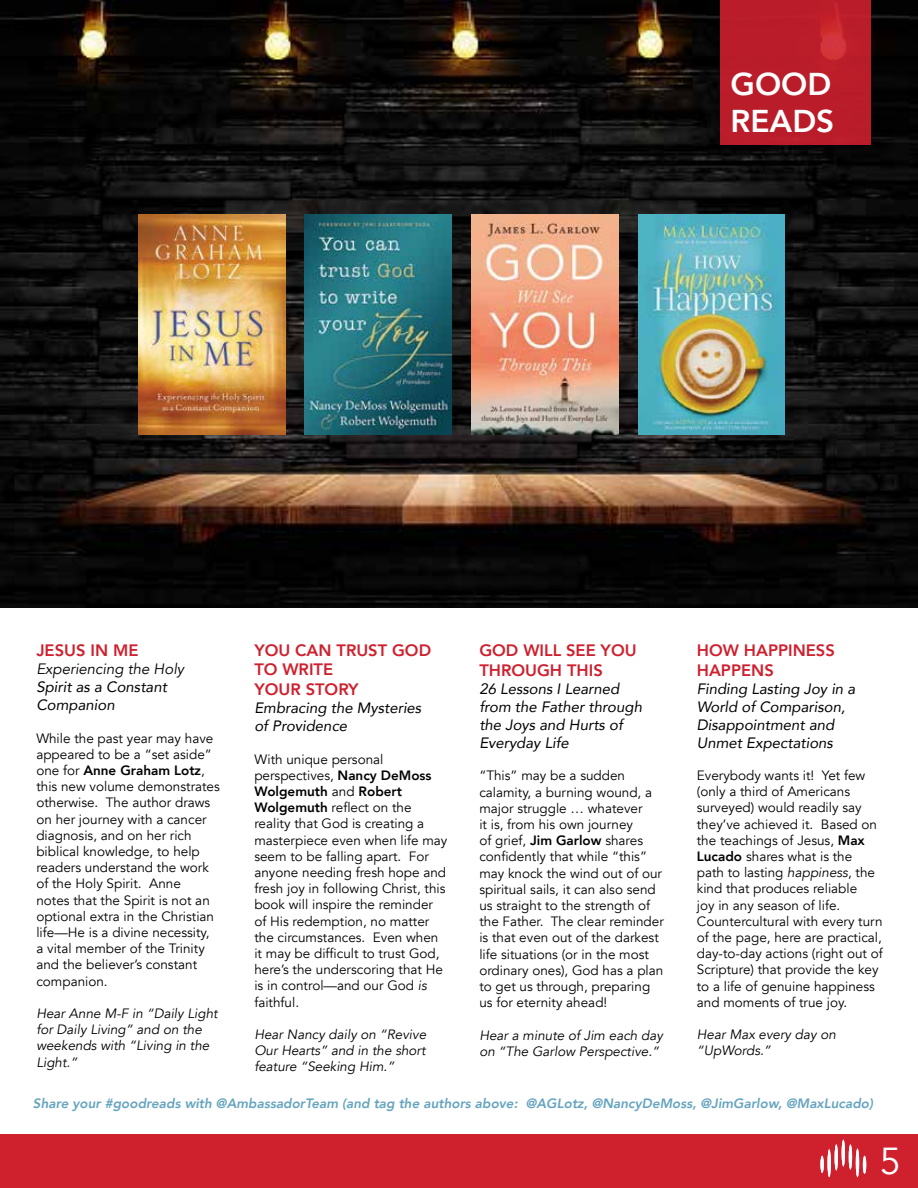
<style>
.page{position:relative;width:918px;height:1188px;background:#fff}
.page>*{position:absolute;margin:0;border:0;box-sizing:border-box;transform-origin:0 0}
.t1{font:37.5px "Avenir";color:#fff}
.t2{font:800 31.5px/37.8px "Avenir";color:#fff}
.t3{font:800 16.5px/19.8px "Avenir";color:#cf202e}
.t4{font:italic 15px/18px "Avenir";color:#000}
.t5{font:italic 15px "Avenir";color:#000}
.t6{font:13.5px/16.2px "Avenir";color:#000}
.t7{font:italic 13.5px/16.2px "Avenir";color:#000}
.t8{font:italic 800 13.5px "Avenir";color:#65a4bf}
.s1{font-weight:800}
.s2{font-style:italic}
</style>
<div class="page">
<img style="left:1px;top:0;width:917px;height:608px">
<div style="left:0;top:1134px;width:918px;height:54px;background:#cf202e"></div>
<div style="left:720px;top:0;width:150px;height:145px;background:#ba1d29"></div>
<hr style="left:842px;top:1140px;width:3px;height:26px;background:#fff;border-radius:50%">
<hr style="left:849px;top:1144px;width:3px;height:26px;background:#fff;border-radius:50%">
<hr style="left:856px;top:1149px;width:3px;height:28px;background:#fff;border-radius:50%">
<hr style="left:863px;top:1156px;width:3px;height:18px;background:#fff;border-radius:50%">
<svg style="left:820px;top:1156px;width:4px;height:17px"></svg>
<hr style="left:828px;top:1149px;width:3px;height:28px;background:#fff;border-radius:50%">
<hr style="left:835px;top:1144px;width:3px;height:26px;background:#fff;border-radius:50%">
<img style="left:305px;top:215px;width:146px;height:219px">
<img style="left:138px;top:215px;width:147px;height:219px">
<img style="left:638px;top:215px;width:147px;height:219px">
<img style="left:471px;top:215px;width:147px;height:219px">
<h2 class="t2" style="left:731px;top:65px;width:105px">GOOD<br>READS</h2>
<p class="t3" style="left:254px;top:640px;width:178px">YOU CAN TRUST GOD<br>TO WRITE<br>YOUR STORY</p>
<p class="t4" style="left:254px;top:699px;width:169px">Embracing the Mysteries of Providence</p>
<p class="t6" style="left:254px;top:751px;width:195px">With unique personal perspectives, <span class="s1">Nancy DeMoss<br>Wolgemuth</span> and <span class="s1">Robert<br>Wolgemuth</span> reflect on the reality that God is creating a masterpiece even when life may seem to be falling apart. For anyone needing fresh hope and fresh joy in following Christ, this book will inspire the reminder of His redemption, no matter the circumstances. Even when it may be difficult to trust God, here’s the underscoring that He is in control—and our God <span class="s2">is </span>faithful.</p>
<p class="t7" style="left:254px;top:1027px;width:173px;text-align:justify">Hear Nancy daily on “Revive Our Hearts” and in the short feature “Seeking Him.”</p>
<p class="t3" style="left:697px;top:640px;width:140px">HOW HAPPINESS<br>HAPPENS</p>
<p class="t4" style="left:697px;top:679px;width:160px">Finding Lasting Joy in a<br>World of Comparison,<br>Disappointment and<br>Unmet Expectations</p>
<p class="t6" style="left:697px;top:767px;width:187px">Everybody wants it! Yet few (only a third of Americans surveyed) would readily say they’ve achieved it. Based on the teachings of Jesus, <span class="s1">Max<br>Lucado</span> shares what is the path to lasting <span class="s2">happiness</span>, the kind that produces reliable<br>joy in any season of life.<br>Countercultural with every turn of the page, here are practical, day-to-day actions (right out of<br>Scripture) that provide the key to a life of genuine happiness and moments of true joy.</p>
<p class="t7" style="left:697px;top:1027px;width:141px">Hear Max every day on “UpWords.”</p>
<p class="t8" style="left:33px;top:1096px;width:842px">Share your #goodreads with @AmbassadorTeam (and tag the authors above: @AGLotz, @NancyDeMoss, @JimGarlow, @MaxLucado)</p>
<p class="t3" style="left:479px;top:641px;width:159px">GOD WILL SEE YOU<br>THROUGH THIS</p>
<p class="t4" style="left:479px;top:680px;width:164px">26 Lessons I Learned from the Father through the Joys and Hurts of<br>Everyday Life</p>
<p class="t6" style="left:479px;top:768px;width:186px">“This” may be a sudden calamity, a burning wound, a major struggle … whatever<br>it is, from his own journey<br>of grief, <span class="s1">Jim Garlow</span> shares confidently that while “this” may knock the wind out of our spiritual sails, it can also send us straight to the strength of the Father. The clear reminder is that even out of the darkest life situations (or in the most ordinary ones), God has a plan to get us through, preparing us for eternity ahead!</p>
<p class="t7" style="left:479px;top:1027px;width:185px">Hear a minute of Jim each day on “The Garlow Perspective.”</p>
<p class="t3" style="left:36px;top:641px;width:104px">JESUS IN ME</p>
<p class="t5" style="left:36px;top:660px;width:149px">Experiencing the Holy</p>
<p class="t4" style="left:36px;top:678px;width:132px">Spirit as a Constant<br>Companion</p>
<p class="t6" style="left:36px;top:730px;width:185px">While the past year may have appeared to be a “set aside” one for <span class="s1">Anne Graham Lotz</span>, this new volume demonstrates otherwise. The author draws on her journey with a cancer diagnosis, and on her rich biblical knowledge, to help readers understand the work of the Holy Spirit. Anne<br>notes that the Spirit is not an optional extra in the Christian life—He is a divine necessity, a vital member of the Trinity and the believer’s constant companion.</p>
<p class="t7" style="left:36px;top:1005px;width:183px">Hear Anne M-F in “Daily Light for Daily Living” and on the weekends with “Living in the<br>Light.”</p>
<h1 class="t1" style="left:880px;top:1138px;width:22px">5</h1>
</div>
